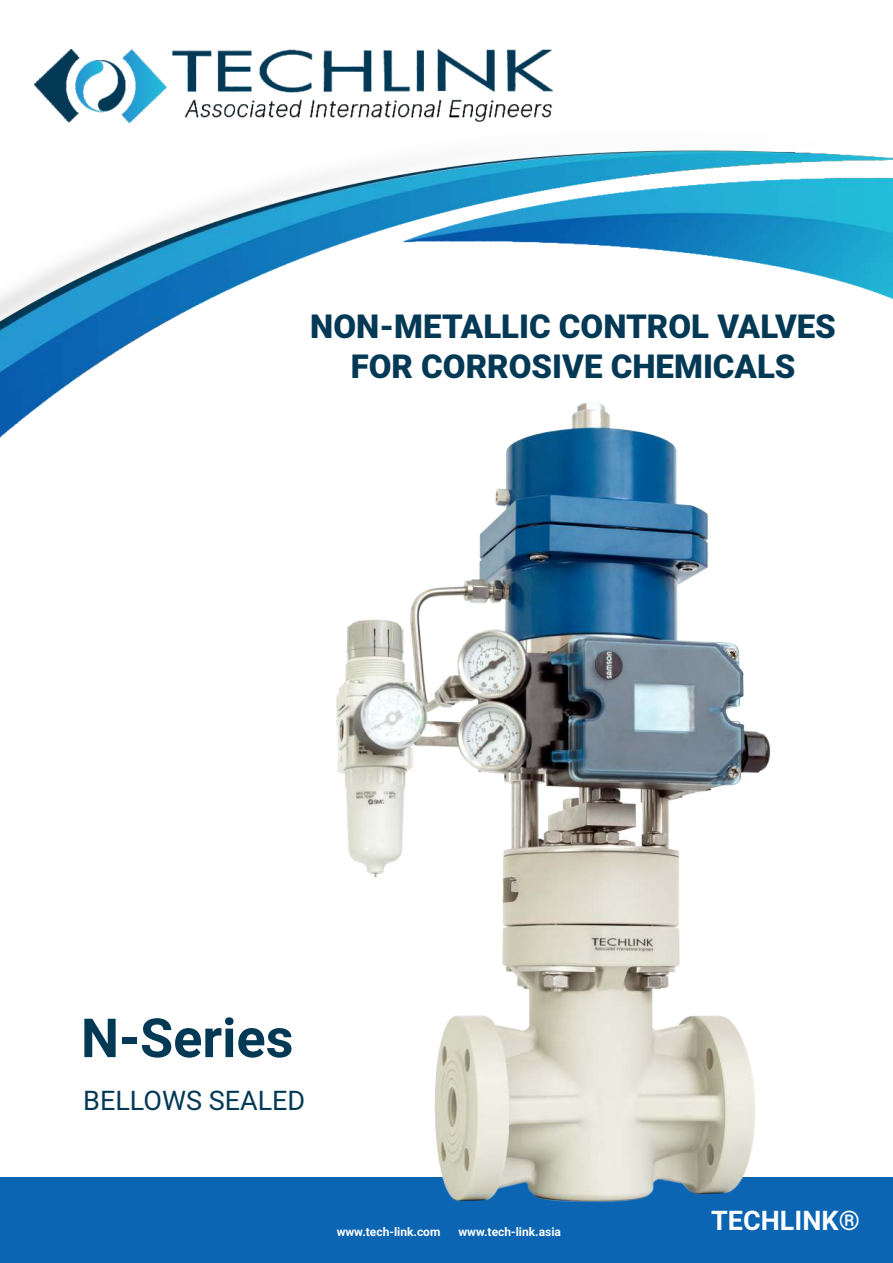
<style>
.page{position:relative;width:893px;height:1263px;background:#fff}
.page>*{position:absolute;margin:0;border:0;box-sizing:border-box;transform-origin:0 0}
.t1{font:700 54px "Roboto";color:#043956}
.t2{font:900 33px/39.6px "Roboto";color:#043956;text-align:center}
.t3{font:700 27px "Roboto";color:#fefefe}
.t4{font:27px "Roboto";color:#043956}
.t5{font:700 12px "Roboto";color:#fefefe}
</style>
<div class="page">
<div style="left:0;top:1178px;width:893px;height:85px;background:#0b65b3"></div>
<img style="left:0;top:123px;width:893px;height:315px">
<img style="left:34px;top:50px;width:518px;height:73px">
<img style="left:218px;top:326px;width:621px;height:876px">
<p class="t2" style="left:310px;top:310px;width:527px">NON-METALLIC CONTROL VALVES<br>FOR CORROSIVE CHEMICALS</p>
<h1 class="t1" style="left:81px;top:1016px;width:214px">N-Series</h1>
<p class="t4" style="left:83px;top:1090px;width:224px">BELLOWS SEALED</p>
<p class="t5" style="left:337px;top:1227px;width:105px">www.tech-link.com</p>
<p class="t5" style="left:458px;top:1227px;width:104px">www.tech-link.asia</p>
<p class="t3" style="left:711px;top:1209px;width:150px">TECHLINK®</p>
<p class="t3" style="left:664px;top:1210px;width:150px">TECHLINK®</p>
</div>
